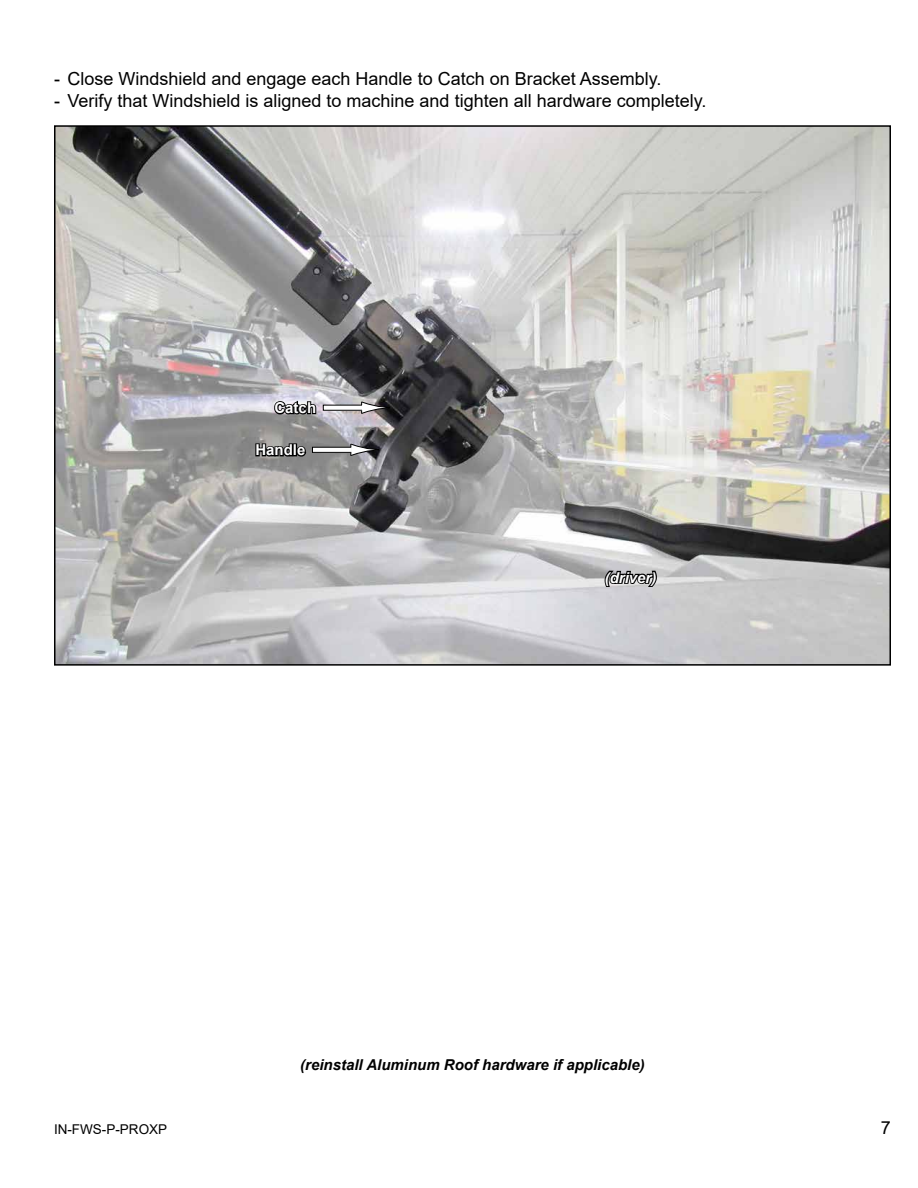
<style>
.page{position:relative;width:918px;height:1188px;background:#fff}
.page>*{position:absolute;margin:0;border:0;box-sizing:border-box;transform-origin:0 0}
.t1{font:18px "Arial";color:#000}
.t2{font:italic 700 15px "Arial";color:#000}
.t3{font:700 15px "Arial";color:#fff}
.t4{font:italic 700 15px "Arial";color:#fff}
.t5{font:13.5px "Arial";color:#000}
</style>
<div class="page">
<img style="left:57px;top:128px;width:831px;height:535px">
<svg style="left:603px;top:569px;width:55px;height:19px"></svg>
<div style="left:312px;top:447px;width:39px;height:5px;background:#fff"></div>
<div style="left:312px;top:447px;width:40px;height:6px;border:1px solid #000"></div>
<svg style="left:350px;top:443px;width:29px;height:13px"></svg>
<div style="left:323px;top:405px;width:39px;height:5px;background:#fff"></div>
<svg style="left:361px;top:401px;width:29px;height:13px"></svg>
<svg style="left:254px;top:437px;width:54px;height:21px"></svg>
<svg style="left:272px;top:395px;width:45px;height:21px"></svg>
<p class="t1" style="left:54px;top:66px;width:609px">- Close Windshield and engage each Handle to Catch on Bracket Assembly.</p>
<p class="t1" style="left:54px;top:88px;width:654px">- Verify that Windshield is aligned to machine and tighten all hardware completely.</p>
<p class="t3" style="left:274px;top:397px;width:43px">Catch</p>
<p class="t3" style="left:255px;top:439px;width:52px">Handle</p>
<p class="t4" style="left:605px;top:567px;width:53px">(driver)</p>
<p class="t2" style="left:300px;top:1054px;width:346px">(reinstall Aluminum Roof hardware if applicable)</p>
<p class="t5" style="left:54px;top:1120px;width:115px">IN-FWS-P-PROXP</p>
<p class="t1" style="left:881px;top:1115px;width:12px">7</p>
</div>
